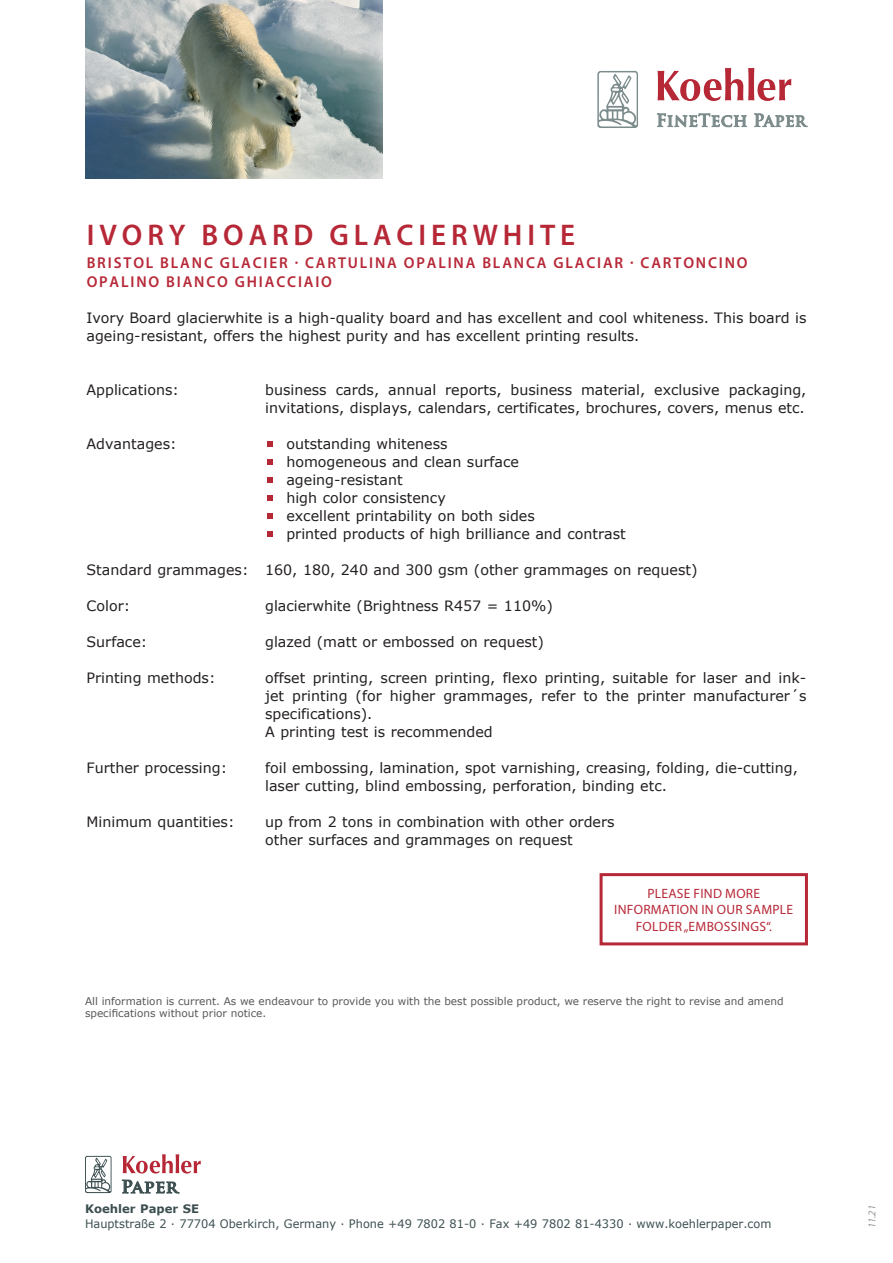
<style>
.page{position:relative;width:893px;height:1263px;background:#fff}
.page>*{position:absolute;margin:0;border:0;box-sizing:border-box;transform-origin:0 0}
.t1{font:600 30px "Myriad Pro";letter-spacing:.17em;color:#b72837}
.t2{font:600 15.75px/18.9px "Myriad Pro";letter-spacing:.12em;color:#b72837}
.t3{font:14.25px/18px "Verdana 2";color:#231f20}
.t4{font:13.5px/16.2px "Myriad Pro";letter-spacing:.02em;color:#b72837;text-align:center}
.t5{font:11.7px "Verdana 2";color:#3d4f51}
.t6{font:700 11.7px "Verdana";color:#3d4f51}
.t7{font:10.5px "Verdana 2";color:#57585a}
.t8{font:10.5px "Verdana";color:#57585a}
.t9{font:italic 10.5px "Myriad Pro";color:#939598}
</style>
<div class="page">
<svg style="left:657px;top:68px;width:150px;height:60px"></svg>
<svg style="left:597px;top:71px;width:41px;height:57px"></svg>
<img style="left:85px;top:0;width:298px;height:179px">
<svg style="left:267px;top:441px;width:5px;height:6px"></svg>
<svg style="left:267px;top:459px;width:5px;height:6px"></svg>
<svg style="left:267px;top:477px;width:5px;height:6px"></svg>
<svg style="left:267px;top:495px;width:5px;height:6px"></svg>
<svg style="left:267px;top:513px;width:5px;height:6px"></svg>
<svg style="left:267px;top:531px;width:5px;height:6px"></svg>
<svg style="left:85px;top:1156px;width:27px;height:37px"></svg>
<svg style="left:123px;top:1154px;width:78px;height:19px"></svg>
<svg style="left:122px;top:1180px;width:57px;height:13px"></svg>
<div style="left:600px;top:873px;width:208px;height:72px;border:3px solid #b72837"></div>
<h1 class="t1" style="left:87px;top:216px;width:490px">IVORY BOARD GLACI ERWHI TE</h1>
<p class="t2" style="left:87px;top:253px;width:662px">BRISTOL BLANC GLACIER · CARTULINA OPALINA BLANCA GLACIAR · CARTONCINO<br>OPALINO BIANCO GHIACCIAIO</p>
<p class="t3" style="left:87px;top:308px;width:721px">Ivory Board glacierwhite is a high-quality board and has excellent and cool whiteness. This board is ageing-resistant, offers the highest purity and has excellent printing results.</p>
<p class="t3" style="left:87px;top:380px;width:94px">Applications:</p>
<p class="t3" style="left:265px;top:380px;width:543px">business cards, annual reports, business material, exclusive packaging, invitations, displays, calendars, certificates, brochures, covers, menus etc.</p>
<p class="t3" style="left:87px;top:434px;width:92px">Advantages:</p>
<p class="t3" style="left:286px;top:434px;width:341px">outstanding whiteness<br>homogeneous and clean surface ageing-resistant<br>high color consistency<br>excellent printability on both sides<br>printed products of high brilliance and contrast</p>
<p class="t3" style="left:87px;top:560px;width:612px">Standard grammages: 160, 180, 240 and 300 gsm (other grammages on request)</p>
<p class="t3" style="left:87px;top:596px;width:45px">Color:</p>
<p class="t3" style="left:265px;top:596px;width:289px">glacierwhite (Brightness R457 = 110%)</p>
<p class="t3" style="left:87px;top:632px;width:62px">Surface:</p>
<p class="t3" style="left:265px;top:632px;width:280px">glazed (matt or embossed on request)</p>
<p class="t3" style="left:87px;top:668px;width:130px">Printing methods:</p>
<p class="t3" style="left:265px;top:668px;width:543px">offset printing, screen printing, flexo printing, suitable for laser and ink&shy;jet printing (for higher grammages, refer to the printer manufacturer´s specifications).<br>A printing test is recommended</p>
<p class="t3" style="left:87px;top:758px;width:142px">Further processing:</p>
<p class="t3" style="left:265px;top:758px;width:534px">foil embossing, lamination, spot varnishing, creasing, folding, die-cutting, laser cutting, blind embossing, perforation, binding etc.</p>
<p class="t3" style="left:87px;top:812px;width:150px">Minimum quantities:</p>
<p class="t3" style="left:265px;top:812px;width:351px">up from 2 tons in combination with other orders other surfaces and grammages on request</p>
<p class="t4" style="left:614px;top:885px;width:180px">PLEASE FIND MORE<br>INFORMATION IN OUR SAMPLE<br>FOLDER „EMBOSSINGS“.</p>
<p class="t7" style="left:85px;top:994px;width:700px">All information is current. As we endeavour to provide you with the best possible product, we reserve the right to revise and amend</p>
<p class="t8" style="left:85px;top:1006px;width:183px">specifications without prior notice.</p>
<p class="t6" style="left:85px;top:1201px;width:115px">Koehler Paper SE</p>
<p class="t5" style="left:85px;top:1216px;width:688px">Hauptstraße 2 · 77704 Oberkirch, Germany · Phone +49 7802 81-0 · Fax +49 7802 81-4330 · www.koehlerpaper.com</p>
<p class="t9" style="left:865px;top:1228px;width:24px;rotate:-90deg">11.21</p>
</div>
